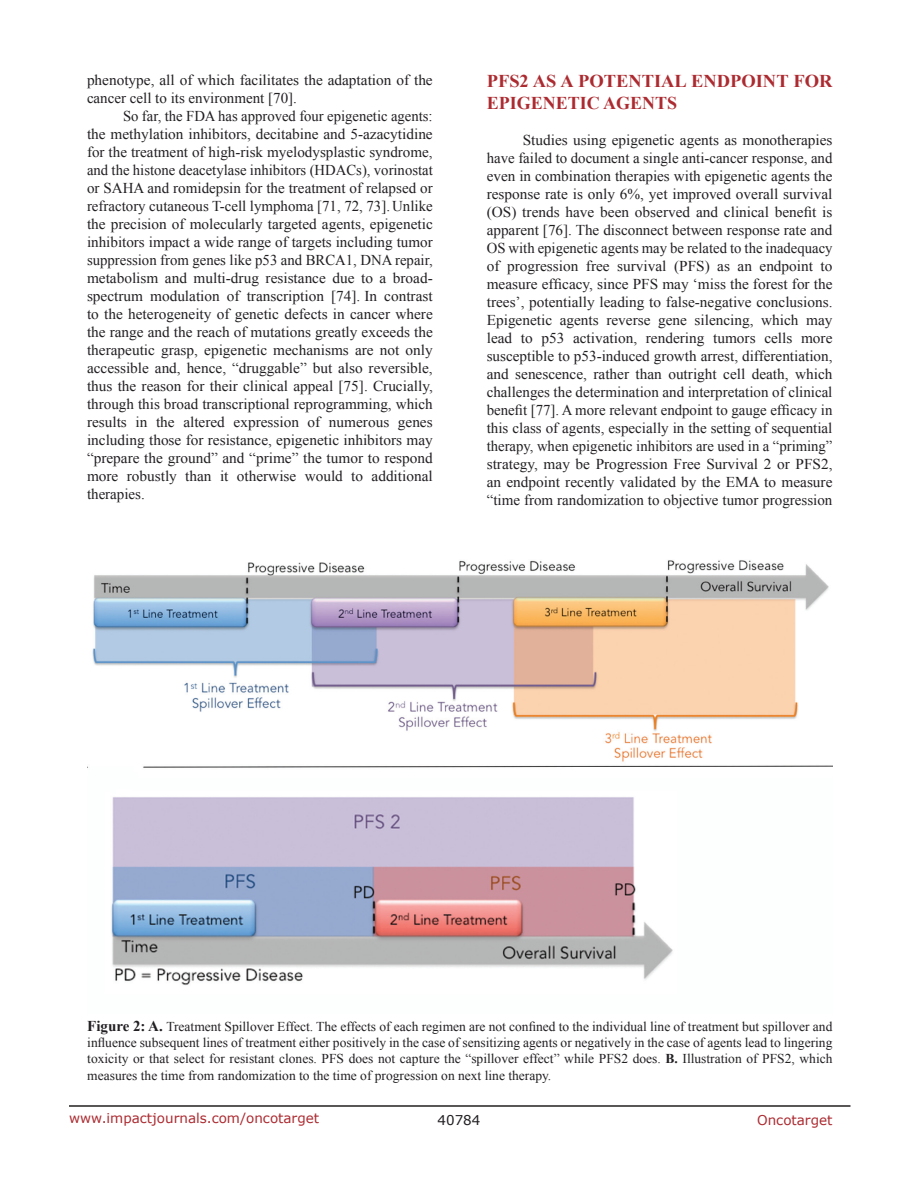
<style>
.page{position:relative;width:918px;height:1188px;background:#fff}
.page>*{position:absolute;margin:0;border:0;box-sizing:border-box;transform-origin:0 0}
.Heading{font:700 18px/21.6px "Times New Roman";color:#ac2b31}
.BodyText{font:15px/18px "Times New Roman";color:#221f22;text-align:justify}
.FigureText{font:13.5px/16.2px "Times New Roman";color:#221f22;text-align:justify}
.t1{font:13.5px "Verdana";color:#ac2b31}
.t2{font:13.5px "Verdana";color:#221f22}
.s1{font-weight:700;font-size:15px}
.s2{font-weight:700}
</style>
<div class="page">
<hr style="left:69px;top:1105px;width:781px;height:2px;background:#231f20">
<img style="left:87px;top:560px;width:746px;height:426px">
<p class="BodyText" style="left:87px;top:71px;width:347px">phenotype, all of which facilitates the adaptation of the cancer cell to its environment [70].</p>
<p class="BodyText" style="left:87px;top:107px;width:347px;text-indent:36px">So far, the FDA has approved four epigenetic agents: the methylation inhibitors, decitabine and 5-azacytidine for the treatment of high-risk myelodysplastic syndrome, and the histone deacetylase inhibitors (HDACs), vorinostat or SAHA and romidepsin for the treatment of relapsed or refractory cutaneous T-cell lymphoma [71, 72, 73].Unlike the precision of molecularly targeted agents, epigenetic inhibitors impact a wide range of targets including tumor suppression from genes like p53 and BRCA1, DNA repair, metabolism and multi-drug resistance due to a broad&shy;spectrum modulation of transcription [74]. In contrast to the heterogeneity of genetic defects in cancer where the range and the reach of mutations greatly exceeds the therapeutic grasp, epigenetic mechanisms are not only accessible and, hence, “druggable” but also reversible, thus the reason for their clinical appeal [75]. Crucially, through this broad transcriptional reprogramming, which results in the altered expression of numerous genes including those for resistance, epigenetic inhibitors may “prepare the ground” and “prime” the tumor to respond more robustly than it otherwise would to additional therapies.</p>
<p class="Heading" style="left:487px;top:70px;width:347px">PFS2 AS A POTENTIAL ENDPOINT FOR<br>EPIGENETIC AGENTS</p>
<p class="BodyText" style="left:487px;top:131px;width:347px;text-indent:36px">Studies using epigenetic agents as monotherapies have failed to document a single anti-cancer response, and even in combination therapies with epigenetic agents the response rate is only 6%, yet improved overall survival (OS) trends have been observed and clinical benefit is apparent [76]. The disconnect between response rate and OS with epigenetic agents may be related to the inadequacy of progression free survival (PFS) as an endpoint to measure efficacy, since PFS may ‘miss the forest for the trees’, potentially leading to false-negative conclusions.<br>Epigenetic agents reverse gene silencing, which may lead to p53 activation, rendering tumors cells more susceptible to p53-induced growth arrest, differentiation, and senescence, rather than outright cell death, which challenges the determination and interpretation of clinical benefit [77]. A more relevant endpoint to gauge efficacy in this class of agents, especially in the setting of sequential therapy, when epigenetic inhibitors are used in a “priming” strategy, may be Progression Free Survival 2 or PFS2, an endpoint recently validated by the EMA to measure “time from randomization to objective tumor progression</p>
<p class="FigureText" style="left:87px;top:1018px;width:747px"><span class="s1">Figure 2: A.</span> Treatment Spillover Effect. The effects of each regimen are not confined to the individual line of treatment but spillover and influence subsequent lines of treatment either positively in the case of sensitizing agents or negatively in the case of agents lead to lingering toxicity or that select for resistant clones. PFS does not capture the “spillover effect” while PFS2 does. <span class="s2">B.</span> Illustration of PFS2, which measures the time from randomization to the time of progression on next line therapy.</p>
<p class="t1" style="left:69px;top:1109px;width:252px">www.impactjournals.com/oncotarget</p>
<p class="t2" style="left:438px;top:1111px;width:44px">40784</p>
<p class="t1" style="left:757px;top:1111px;width:77px">Oncotarget</p>
</div>
